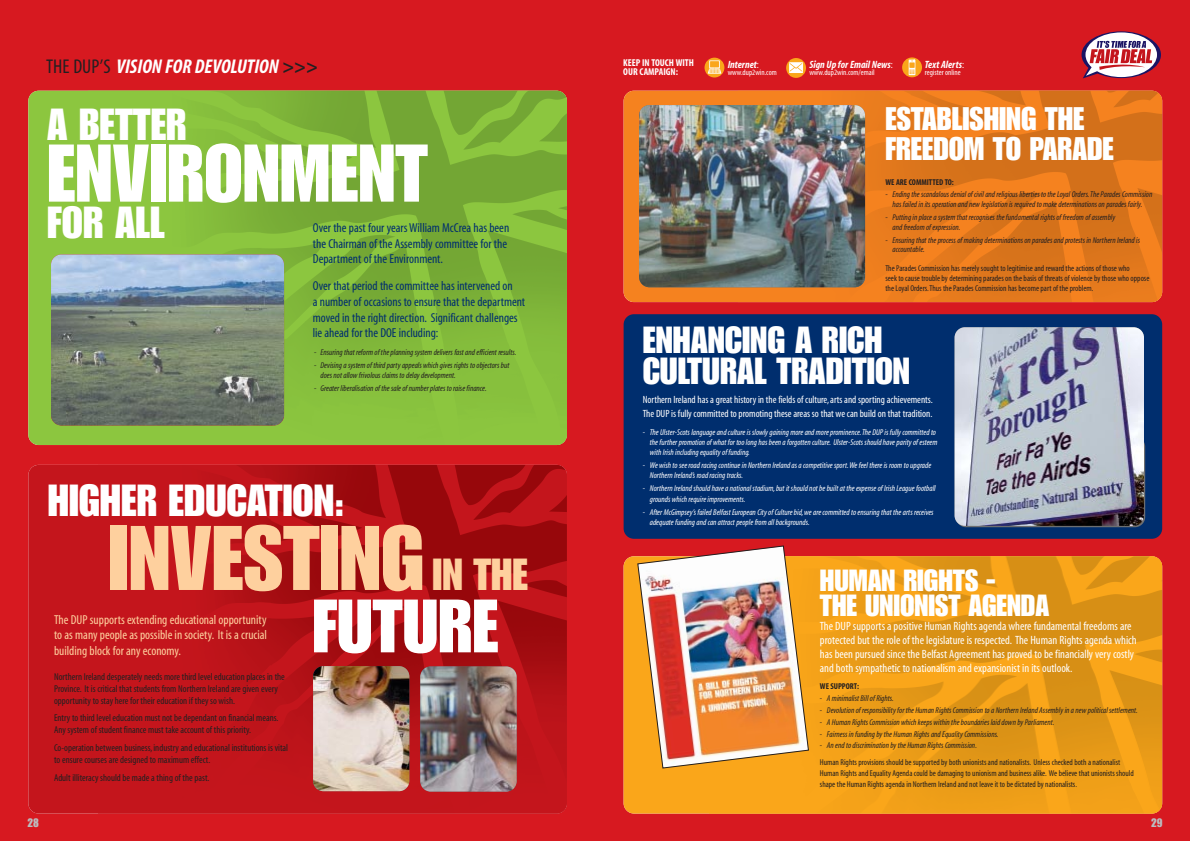
<style>
.page{position:relative;width:1190px;height:841px;background:#d71920}
.page>*{position:absolute;margin:0;border:0;box-sizing:border-box;transform-origin:0 0}
.t1{font:89.7px "Impact";color:#fed09e}
.t2{font:80px "Impact";color:#fff}
.t3{font:73.9px "Impact";color:#fff}
.t4{font:44px "Impact";color:#fff}
.t5{font:37px/31px "Impact";color:#fff}
.t6{font:32px/30px "Impact";color:#fff}
.t7{font:30px/25px "Impact";color:#fff}
.t8{font:italic 700 condensed 20px "Myriad";color:#fff}
.t9{font:condensed 13px/15.6px "Myriad";color:#002e6e}
.t10{font:condensed 13px/15.6px "Myriad";color:#fed09e;text-align:justify}
.t11{font:condensed 12px/14px "Myriad";color:#fff}
.t12{font:12px "Impact";color:#bbbdc0}
.t13{font:italic 700 condensed 10.6px "Myriad";color:#fff}
.t14{font:condensed 10.5px/13.6px "Myriad";letter-spacing:-.005em;color:#fff}
.t15{font:condensed 10px/12px "Myriad";color:#231f20}
.t16{font:700 condensed 10px/9px "Myriad";color:#fff}
.t17{font:italic condensed 8.5px/9.9px "Myriad";color:#231f20}
.t18{font:italic condensed 8.5px/10.2px "Myriad";color:#fff}
.t19{font:condensed 8.5px/9.9px "Myriad";color:#231f20}
.t20{font:700 condensed 8.5px "Myriad";color:#231f20}
.t21{font:condensed 8.1px "Myriad";color:#fff}
.s1{font-weight:400;font-style:normal;color:#231f20}
.s2{color:#231f20}
.s3{font-size:44px}
.s4{font-weight:400;font-style:normal}
</style>
<div class="page">
<div style="left:624px;top:91px;width:538px;height:211px;background:#f5821f;border-radius:10px"></div>
<img style="left:738px;top:91px;width:424px;height:211px">
<div style="left:624px;top:314px;width:538px;height:225px;background:#002e6e;border-radius:10px"></div>
<div style="left:624px;top:556px;width:538px;height:258px;background:#faa61a;border-radius:10px"></div>
<img style="left:710px;top:556px;width:452px;height:258px">
<div style="left:28px;top:91px;width:539px;height:354px;background:#8cc63f;border-radius:10px"></div>
<img style="left:88px;top:91px;width:479px;height:354px">
<img style="left:639px;top:105px;width:226px;height:182px;border-radius:10px">
<div style="left:705px;top:58px;width:19px;height:20px;background:#faa61a;border-radius:50%"></div>
<svg style="left:709px;top:60px;width:11px;height:9px"></svg>
<div style="left:710px;top:61px;width:9px;height:6px;background:#faa61a"></div>
<svg style="left:708px;top:68px;width:13px;height:6px"></svg>
<div style="left:786px;top:58px;width:20px;height:20px;background:#faa61a;border-radius:50%"></div>
<svg style="left:789px;top:62px;width:14px;height:11px"></svg>
<svg style="left:790px;top:63px;width:12px;height:9px"></svg>
<svg style="left:902px;top:57px;width:20px;height:20px"></svg>
<div style="left:909px;top:60px;width:6px;height:15px;background:#fff"></div>
<svg style="left:909px;top:59px;width:6px;height:15px"></svg>
<svg style="left:1082px;top:31px;width:79px;height:47px"></svg>
<div style="left:28px;top:465px;width:539px;height:349px;background:#c4151c;border-radius:10px"></div>
<img style="left:98px;top:465px;width:469px;height:349px">
<img style="left:51px;top:254px;width:233px;height:171px;border-radius:10px">
<img style="left:313px;top:666px;width:96px;height:125px;border-radius:10px">
<img style="left:420px;top:666px;width:97px;height:126px;border-radius:10px">
<img style="left:637px;top:545px;width:172px;height:224px">
<img style="left:955px;top:327px;width:189px;height:199px;border-radius:10px">
<h3 class="t8" style="left:46px;top:59px;width:273px"><span class="s1">THE DUP’S</span> VISION FOR DEVOLUTION <span class="s2">&gt;&gt;&gt;</span></h3>
<h3 class="t4" style="left:47px;top:108px;width:141px">A BETTER</h3>
<h2 class="t2" style="left:47px;top:145px;width:382px">ENVIRONMENT</h2>
<h3 class="t4" style="left:47px;top:206px;width:119px">FOR ALL</h3>
<h3 class="t9" style="left:313px;top:221px;width:198px">Over the past four years William McCrea has been the Chairman of the Assembly committee for the<br>Department of the Environment.</h3>
<h3 class="t9" style="left:313px;top:279px;width:214px">Over that period the committee has intervened on<br>a number of occasions to ensure that the department moved in the right direction. Significant challenges lie ahead for the DOE including:</h3>
<p class="t17" style="left:314px;top:348px;width:204px">- Ensuring that reform of the planning system delivers fast and efficient results.</p>
<p class="t17" style="left:321px;top:361px;width:190px;line-height:10.2px;text-indent:-7px">- Devising a system of third party appeals which gives rights to objectors but does not allow frivolous claims to delay development.</p>
<p class="t17" style="left:314px;top:384px;width:174px">- Greater liberalisation of the sale of number plates to raise finance.</p>
<h3 class="t4" style="left:48px;top:485px;width:298px">HIGHER EDUCATION:</h3>
<h1 class="t1" style="left:109px;top:526px;width:420px">INVESTING <span class="s3">IN THE</span></h1>
<h3 class="t3" style="left:312px;top:600px;width:188px">FUTURE</h3>
<h3 class="t10" style="left:54px;top:613px;width:214px">The DUP supports extending educational opportunity to as many people as possible in society. It is a crucial building block for any economy.</h3>
<p class="t15" style="left:54px;top:671px;width:232px">Northern Ireland desperately needs more third level education places in the<br>Province. It is critical that students from Northern Ireland are given every opportunity to stay here for their education if they so wish.</p>
<p class="t15" style="left:54px;top:713px;width:226px">Entry to third level education must not be dependant on financial means.<br>Any system of student finance must take account of this priority.</p>
<p class="t15" style="left:54px;top:743px;width:235px">Co-operation between business, industry and educational institutions is vital to ensure courses are designed to maximum effect.</p>
<p class="t15" style="left:54px;top:772px;width:157px">Adult illiteracy should be made a thing of the past.</p>
<p class="t16" style="left:623px;top:59px;width:72px">KEEP IN TOUCH WITH<br>OUR CAMPAIGN:</p>
<p class="t13" style="left:809px;top:60px;width:85px">Sign Up for Email News<span class="s4">:</span></p>
<p class="t13" style="left:728px;top:60px;width:33px">Internet<span class="s4">:</span></p>
<p class="t21" style="left:728px;top:69px;width:51px">www.dup2win.com</p>
<p class="t21" style="left:809px;top:69px;width:67px">www.dup2win.com/email</p>
<p class="t13" style="left:925px;top:60px;width:41px">Text Alerts<span class="s4">:</span></p>
<p class="t21" style="left:925px;top:69px;width:37px">register online</p>
<h3 class="t6" style="left:885px;top:105px;width:230px">ESTABLISHING THE<br>FREEDOM TO PARADE</h3>
<p class="t20" style="left:885px;top:179px;width:70px">WE ARE COMMITTED TO:</p>
<p class="t17" style="left:885px;top:190px;width:268px;text-align:center">- Ending the scandalous denial of civil and religious liberties to the Loyal Orders.The Parades Commission has failed in its operation and new legislation is required to make determinations on parades fairly.</p>
<p class="t17" style="left:892px;top:213px;width:224px;text-indent:-7px">- Putting in place a system that recognises the fundamental rights of freedom of assembly and freedom of expression.</p>
<p class="t17" style="left:892px;top:236px;width:249px;text-indent:-7px">- Ensuring that the process of making determinations on parades and protests in Northern Ireland is accountable.</p>
<p class="t19" style="left:885px;top:264px;width:266px">The Parades Commission has merely sought to legitimise and reward the actions of those who<br>seek to cause trouble by determining parades on the basis of threats of violence by those who oppose the Loyal Orders.Thus the Parades Commission has become part of the problem.</p>
<h3 class="t5" style="left:643px;top:326px;width:269px">ENHANCING A RICH<br>CULTURAL TRADITION</h3>
<p class="t14" style="left:643px;top:394px;width:292px">Northern Ireland has a great history in the fields of culture,arts and sporting achievements.<br>The DUP is fully committed to promoting these areas so that we can build on that tradition.</p>
<p class="t18" style="left:650px;top:428px;width:289px;text-indent:-7px">- The Ulster-Scots language and culture is slowly gaining more and more prominence.The DUP is fully committed to the further promotion of what for too long has been a forgotten culture. Ulster-Scots should have parity of esteem with Irish including equality of funding.</p>
<p class="t18" style="left:650px;top:461px;width:283px;text-indent:-7px">- We wish to see road racing continue in Northern Ireland as a competitive sport.We feel there is room to upgrade<br>Northern Ireland’s road racing tracks.</p>
<p class="t18" style="left:650px;top:484px;width:288px;text-indent:-7px">- Northern Ireland should have a national stadium, but it should not be built at the expense of Irish League football grounds which require improvements.</p>
<p class="t18" style="left:650px;top:507px;width:285px;text-indent:-7px">- After McGimpsey’s failed Belfast European City of Culture bid, we are committed to ensuring that the arts receives adequate funding and can attract people from all backgrounds.</p>
<h3 class="t7" style="left:820px;top:569px;width:231px">HUMAN RIGHTS -<br>THE UNIONIST AGENDA</h3>
<p class="t11" style="left:820px;top:620px;width:318px">The DUP supports a positive Human Rights agenda where fundamental freedoms are protected but the role of the legislature is respected. The Human Rights agenda which has been pursued since the Belfast Agreement has proved to be financially very costly and both sympathetic to nationalism and expansionist in its outlook.</p>
<p class="t20" style="left:820px;top:683px;width:41px">WE SUPPORT:</p>
<p class="t17" style="left:820px;top:694px;width:75px">- A minimalist Bill of Rights.</p>
<p class="t17" style="left:820px;top:706px;width:319px">- Devolution of responsibility for the Human Rights Commission to a Northern Ireland Assembly in a new political settlement.</p>
<p class="t17" style="left:820px;top:718px;width:236px">- A Human Rights Commission which keeps within the boundaries laid down by Parliament.</p>
<p class="t17" style="left:820px;top:730px;width:180px">- Fairness in funding by the Human Rights and Equality Commissions.</p>
<p class="t17" style="left:820px;top:741px;width:159px">- An end to discrimination by the Human Rights Commission.</p>
<p class="t19" style="left:820px;top:757px;width:315px;line-height:11px">Human Rights provisions should be supported by both unionists and nationalists. Unless checked both a nationalist<br>Human Rights and Equality Agenda could be damaging to unionism and business alike. We believe that unionists should shape the Human Rights agenda in Northern Ireland and not leave it to be dictated by nationalists.</p>
<h3 class="t12" style="left:27px;top:819px;width:13px">28</h3>
<h3 class="t12" style="left:1151px;top:819px;width:13px">29</h3>
</div>
